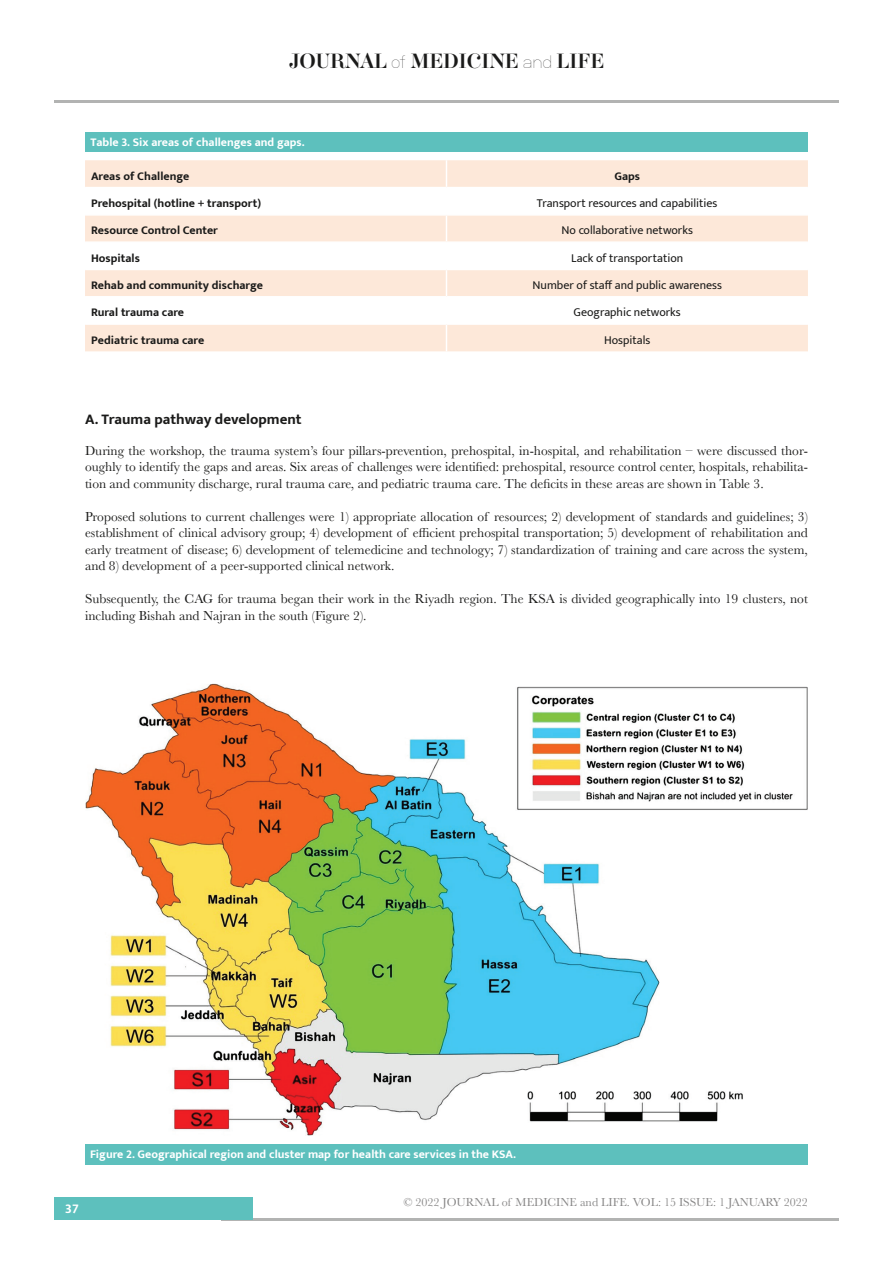
<style>
.page{position:relative;width:893px;height:1263px;background:#fff}
.page>*{position:absolute;margin:0;border:0;box-sizing:border-box;transform-origin:0 0}
.t1{font:18px "Aker Brygge Display";color:#1a1a19}
.titlu_3{font:700 15px "Mukta";color:#1a1a19}
.text{font:13.5px/16.5px "Baskerville";color:#1a1a19;text-align:justify}
.t2{font:700 13.5px "Mukta";color:#fff}
.left_header_table{font:700 12px "Mukta";color:#1a1a19}
.body_tabel{font:12px "Mukta";color:#1a1a19}
.legenda_tabel{font:700 12px "Mukta";color:#fff}
.t3{font:12px "Baskerville";color:#888787}
.body_tabel-2{font:700 12px "Mukta";color:#1a1a19}
.s1{font-family:"Neubau Grotesk Lei"}
</style>
<div class="page">
<hr style="left:221px;top:1218px;width:618px;height:2px;background:#b2b3b2">
<div style="left:54px;top:1198px;width:198px;height:22px;background:#5dc0bd"></div>
<hr style="left:54px;top:100px;width:785px;height:2px;background:#b2b3b2">
<svg style="left:85px;top:160px;width:723px;height:191px;fill:#fde8d9"></svg>
<hr style="left:85px;top:214px;width:361px;height:2px;background:#fff">
<hr style="left:446px;top:214px;width:362px;height:2px;background:#fff">
<hr style="left:85px;top:269px;width:361px;height:1px;background:#fff">
<hr style="left:446px;top:269px;width:362px;height:1px;background:#fff">
<hr style="left:85px;top:323px;width:361px;height:2px;background:#fff">
<hr style="left:446px;top:323px;width:362px;height:2px;background:#fff">
<svg style="left:446px;top:160px;width:1px;height:191px"></svg>
<hr style="left:85px;top:187px;width:361px;height:1px;background:#fff">
<hr style="left:446px;top:187px;width:362px;height:1px;background:#fff">
<hr style="left:85px;top:241px;width:361px;height:2px;background:#fff">
<hr style="left:446px;top:241px;width:362px;height:2px;background:#fff">
<hr style="left:85px;top:296px;width:361px;height:1px;background:#fff">
<hr style="left:446px;top:296px;width:362px;height:1px;background:#fff">
<div style="left:85px;top:132px;width:723px;height:20px;background:#5dc0bd"></div>
<img style="left:85px;top:683px;width:723px;height:452px">
<div style="left:85px;top:1144px;width:723px;height:20px;background:#5dc0bd"></div>
<h1 class="t1" style="left:289px;top:49px;width:317px">JOURNAL <span class="s1">of</span> MEDICINE <span class="s1">and</span> LIFE</h1>
<p class="legenda_tabel" style="left:90px;top:135px;width:216px">Table 3. Six areas of challenges and gaps.</p>
<p class="left_header_table" style="left:91px;top:169px;width:100px">Areas of Challenge</p>
<p class="body_tabel-2" style="left:614px;top:169px;width:27px">Gaps</p>
<p class="left_header_table" style="left:91px;top:196px;width:172px">Prehospital (hotline + transport)</p>
<p class="body_tabel" style="left:537px;top:196px;width:182px">Transport resources and capabilities</p>
<p class="left_header_table" style="left:91px;top:223px;width:128px">Resource Control Center</p>
<p class="body_tabel" style="left:561px;top:223px;width:133px">No collaborative networks</p>
<p class="left_header_table" style="left:91px;top:251px;width:50px">Hospitals</p>
<p class="body_tabel" style="left:571px;top:251px;width:113px">Lack of transportation</p>
<p class="left_header_table" style="left:91px;top:278px;width:174px">Rehab and community discharge</p>
<p class="body_tabel" style="left:532px;top:278px;width:191px">Number of staff and public awareness</p>
<p class="left_header_table" style="left:91px;top:305px;width:95px">Rural trauma care</p>
<p class="body_tabel" style="left:574px;top:305px;width:109px">Geographic networks</p>
<p class="left_header_table" style="left:91px;top:332px;width:115px">Pediatric trauma care</p>
<p class="body_tabel" style="left:604px;top:332px;width:48px">Hospitals</p>
<p class="titlu_3" style="left:85px;top:410px;width:218px">A. Trauma pathway development</p>
<p class="text" style="left:85px;top:442px;width:724px">During the workshop, the trauma system’s four pillars-prevention, prehospital, in-hospital, and rehabilitation – were discussed thor&shy;oughly to identify the gaps and areas. Six areas of challenges were identified: prehospital, resource control center, hospitals, rehabilita&shy;tion and community discharge, rural trauma care, and pediatric trauma care. The deficits in these areas are shown in Table 3.</p>
<p class="text" style="left:85px;top:508px;width:724px">Proposed solutions to current challenges were 1) appropriate allocation of resources; 2) development of standards and guidelines; 3) establishment of clinical advisory group; 4) development of efficient prehospital transportation; 5) development of rehabilitation and early treatment of disease; 6) development of telemedicine and technology; 7) standardization of training and care across the system, and 8) development of a peer-supported clinical network.</p>
<p class="text" style="left:85px;top:591px;width:724px">Subsequently, the CAG for trauma began their work in the Riyadh region. The KSA is divided geographically into 19 clusters, not including Bishah and Najran in the south (Figure 2).</p>
<p class="legenda_tabel" style="left:90px;top:1147px;width:427px">Figure 2. Geographical region and cluster map for health care services in the KSA.</p>
<p class="t2" style="left:65px;top:1200px;width:15px">37</p>
<p class="t3" style="left:403px;top:1195px;width:406px">© 2022 JOURNAL of MEDICINE and LIFE. VOL: 15 ISSUE: 1 JANUARY 2022</p>
</div>
